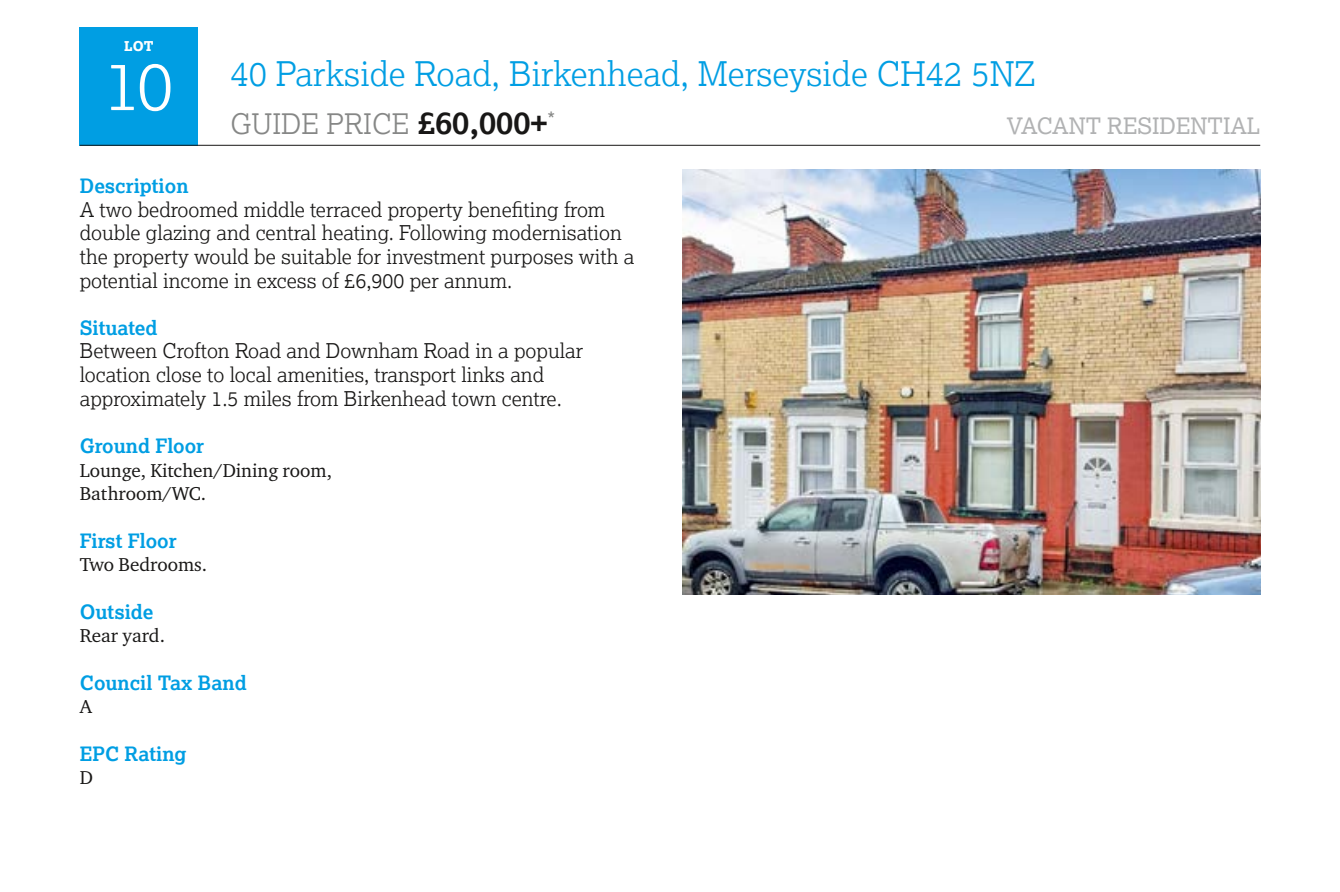
<style>
.page{position:relative;width:1340px;height:892px;background:#fff}
.page>*{position:absolute;margin:0;border:0;box-sizing:border-box;transform-origin:0 0}
.t1{font:300 67.5px "Lexia";color:#fff}
.t2{font:300 33.75px "Lexia";color:#009ee3}
.t3{font:300 28.12px "Lexia";color:#868786}
.t4{font:22.5px "Lexia";color:#b1b2b3}
.t5{font:300 20.25px/23.6px "Lexia";color:#181716}
.t6{font:20.25px "Lexia";color:#868786}
.t7{font:700 19.8px "Lexia";color:#009ee3}
.t8{font:19.12px/23.6px "Charter ITC Pro";color:#181716}
.t9{font:800 13.5px "Lexia";color:#fff}
.s1{font-weight:700;font-size:31.5px;color:#181716}
</style>
<div class="page">
<div style="left:80px;top:27px;width:118px;height:118px;background:#009ee3"></div>
<hr style="left:80px;top:145px;width:1180px;height:1px;background:#181716">
<img style="left:682px;top:169px;width:578px;height:425px">
<p class="t9" style="left:124px;top:37px;width:31px">LOT</p>
<h1 class="t1" style="left:104px;top:43px;width:71px">10</h1>
<h2 class="t2" style="left:230px;top:53px;width:806px">40 Parkside Road, Birkenhead, Merseyside CH42 5NZ</h2>
<h3 class="t3" style="left:230px;top:106px;width:318px">GUIDE PRICE <span class="s1">£60,000+</span></h3>
<p class="t4" style="left:1006px;top:111px;width:255px">VACANT RESIDENTIAL</p>
<p class="t6" style="left:547px;top:107px;width:9px">*</p>
<p class="t7" style="left:80px;top:173px;width:110px">Description</p>
<p class="t5" style="left:80px;top:197px;width:556px">A two bedroomed middle terraced property benefiting from double glazing and central heating. Following modernisation the property would be suitable for investment purposes with a potential income in excess of £6,900 per annum.</p>
<p class="t7" style="left:80px;top:315px;width:79px">Situated</p>
<p class="t5" style="left:80px;top:338px;width:505px">Between Crofton Road and Downham Road in a popular location close to local amenities, transport links and approximately 1.5 miles from Birkenhead town centre.</p>
<p class="t7" style="left:80px;top:433px;width:126px">Ground Floor</p>
<p class="t8" style="left:80px;top:458px;width:254px">Lounge, Kitchen/Dining room,<br>Bathroom/WC.</p>
<p class="t7" style="left:80px;top:527px;width:98px">First Floor</p>
<p class="t8" style="left:80px;top:552px;width:129px">Two Bedrooms.</p>
<p class="t7" style="left:80px;top:598px;width:75px">Outside</p>
<p class="t8" style="left:80px;top:623px;width:87px">Rear yard.</p>
<p class="t7" style="left:80px;top:669px;width:168px">Council Tax Band</p>
<p class="t8" style="left:80px;top:694px;width:14px">A</p>
<p class="t7" style="left:80px;top:740px;width:108px">EPC Rating</p>
<p class="t8" style="left:80px;top:765px;width:15px">D</p>
</div>
